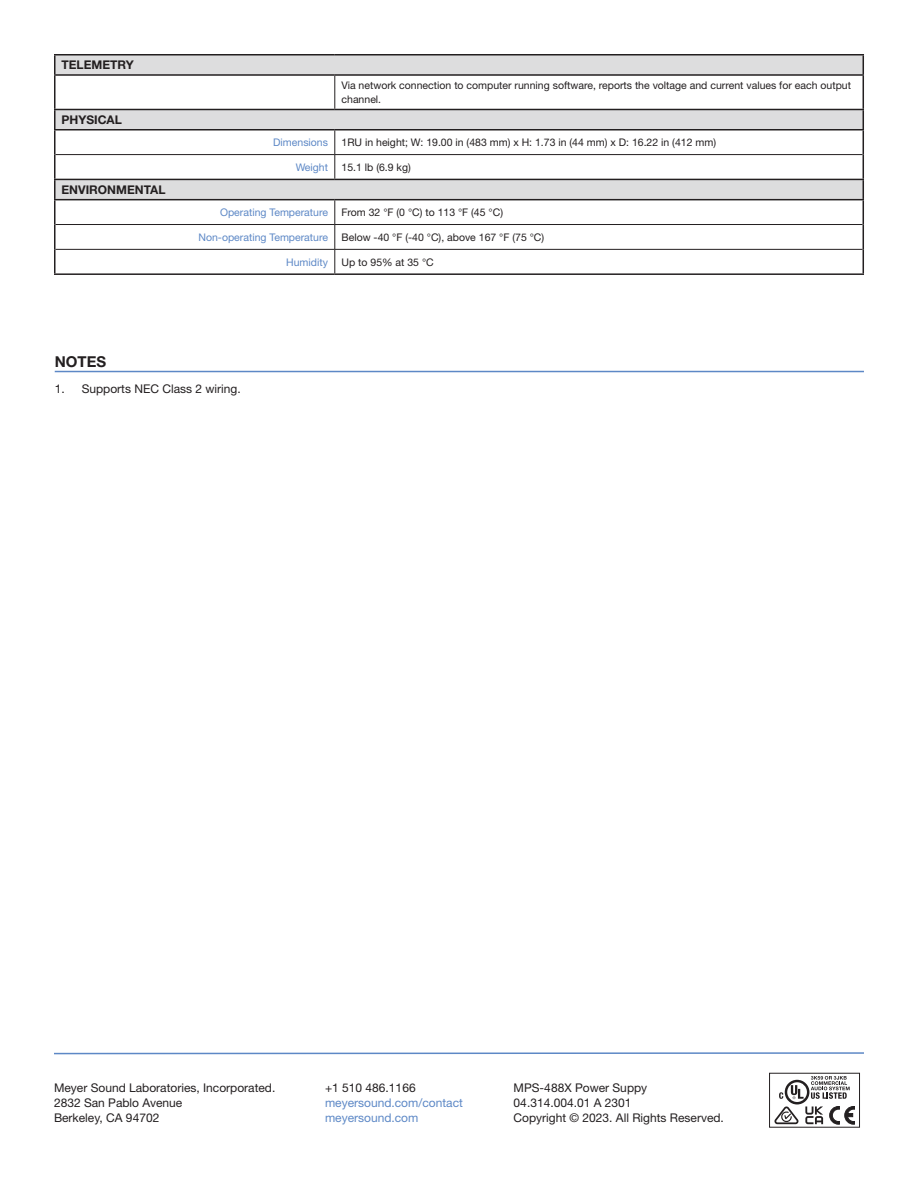
<style>
.page{position:relative;width:918px;height:1188px;background:#fff}
.page>*{position:absolute;margin:0;border:0;box-sizing:border-box;transform-origin:0 0}
.t1{font:700 15px "Helvetica Neue LT Pro";color:#231f20}
.t2{font:12px/15px "Helvetica Neue LT Pro";color:#231f20}
.t3{font:12px/15px "Helvetica Neue LT Pro";color:#5d88c6}
.t4{font:700 12px "Helvetica Neue LT Pro";color:#231f20}
.t5{font:10.5px/13.5px "Helvetica Neue LT Pro";color:#231f20}
.t6{font:10.5px "Helvetica Neue LT Pro";color:#5d88c6}
</style>
<div class="page">
<svg style="left:54px;top:1052px;width:810px;height:3px"></svg>
<div style="left:769px;top:1073px;width:91px;height:54px;border:1px solid #231f20"></div>
<svg style="left:774px;top:1076px;width:81px;height:49px"></svg>
<hr style="left:55px;top:371px;width:809px;height:1px;background:#5d88c6">
<svg style="left:56px;top:56px;width:807px;height:143px"></svg>
<svg style="left:863px;top:56px;width:1px;height:18px"></svg>
<hr style="left:335px;top:154px;width:528px;height:1px;background:#231f20">
<hr style="left:54px;top:130px;width:2px;height:25px;background:#231f20">
<hr style="left:56px;top:154px;width:279px;height:1px;background:#231f20">
<svg style="left:335px;top:130px;width:1px;height:49px"></svg>
<hr style="left:54px;top:155px;width:2px;height:24px;background:#231f20">
<hr style="left:54px;top:200px;width:2px;height:25px;background:#231f20">
<hr style="left:54px;top:249px;width:2px;height:24px;background:#231f20">
<hr style="left:54px;top:273px;width:281px;height:2px;background:#231f20">
<hr style="left:56px;top:224px;width:279px;height:1px;background:#231f20">
<hr style="left:56px;top:249px;width:279px;height:1px;background:#231f20">
<hr style="left:54px;top:225px;width:2px;height:24px;background:#231f20">
<hr style="left:335px;top:224px;width:528px;height:1px;background:#231f20">
<hr style="left:335px;top:249px;width:528px;height:1px;background:#231f20">
<svg style="left:335px;top:200px;width:1px;height:73px"></svg>
<svg style="left:863px;top:110px;width:1px;height:163px"></svg>
<hr style="left:335px;top:273px;width:529px;height:2px;background:#231f20">
<hr style="left:54px;top:179px;width:281px;height:1px;background:#231f20">
<svg style="left:54px;top:180px;width:2px;height:19px"></svg>
<hr style="left:335px;top:179px;width:529px;height:1px;background:#231f20">
<hr style="left:54px;top:199px;width:281px;height:1px;background:#231f20">
<hr style="left:335px;top:199px;width:529px;height:1px;background:#231f20">
<hr style="left:863px;top:76px;width:1px;height:33px;background:#231f20">
<hr style="left:54px;top:76px;width:2px;height:33px;background:#231f20">
<hr style="left:335px;top:76px;width:1px;height:33px;background:#231f20">
<hr style="left:54px;top:109px;width:281px;height:1px;background:#231f20">
<svg style="left:54px;top:110px;width:2px;height:19px"></svg>
<hr style="left:335px;top:109px;width:529px;height:1px;background:#231f20">
<hr style="left:54px;top:129px;width:281px;height:1px;background:#231f20">
<hr style="left:335px;top:129px;width:529px;height:1px;background:#231f20">
<svg style="left:54px;top:56px;width:2px;height:18px"></svg>
<hr style="left:54px;top:74px;width:281px;height:2px;background:#231f20">
<hr style="left:335px;top:74px;width:529px;height:2px;background:#231f20">
<hr style="left:54px;top:54px;width:281px;height:2px;background:#231f20">
<hr style="left:335px;top:54px;width:529px;height:2px;background:#231f20">
<p class="t4" style="left:62px;top:57px;width:74px">TELEMETRY</p>
<p class="t4" style="left:62px;top:112px;width:62px">PHYSICAL</p>
<p class="t4" style="left:62px;top:182px;width:105px">ENVIRONMENTAL</p>
<p class="t5" style="left:342px;top:79px;width:511px">Via network connection to computer running software, reports the voltage and current values for each output channel.</p>
<p class="t6" style="left:273px;top:136px;width:56px">Dimensions</p>
<p class="t5" style="left:342px;top:135px;width:376px">1RU in height; W: 19.00 in (483 mm) x H: 1.73 in (44 mm) x D: 16.22 in (412 mm)</p>
<p class="t6" style="left:296px;top:161px;width:34px">Weight</p>
<p class="t5" style="left:342px;top:160px;width:71px">15.1 lb (6.9 kg)</p>
<p class="t6" style="left:220px;top:206px;width:109px">Operating Temperature</p>
<p class="t5" style="left:342px;top:205px;width:163px">From 32 °F (0 °C) to 113 °F (45 °C)</p>
<p class="t6" style="left:199px;top:230px;width:131px">Non-operating Temperature</p>
<p class="t5" style="left:342px;top:230px;width:204px">Below -40 °F (-40 °C), above 167 °F (75 °C)</p>
<p class="t6" style="left:286px;top:255px;width:43px">Humidity</p>
<p class="t5" style="left:342px;top:255px;width:94px">Up to 95% at 35 °C</p>
<h1 class="t1" style="left:55px;top:353px;width:53px">NOTES</h1>
<p class="t2" style="left:55px;top:381px;width:188px">1. Supports NEC Class 2 wiring.</p>
<p class="t2" style="left:54px;top:1080px;width:223px">Meyer Sound Laboratories, Incorporated.<br>2832 San Pablo Avenue<br>Berkeley, CA 94702</p>
<p class="t2" style="left:325px;top:1080px;width:92px">+1 510 486.1166</p>
<p class="t3" style="left:325px;top:1095px;width:139px">meyersound.com/contact meyersound.com</p>
<p class="t2" style="left:514px;top:1080px;width:212px">MPS-488X Power Suppy<br>04.314.004.01 A 2301<br>Copyright © 2023. All Rights Reserved.</p>
</div>
